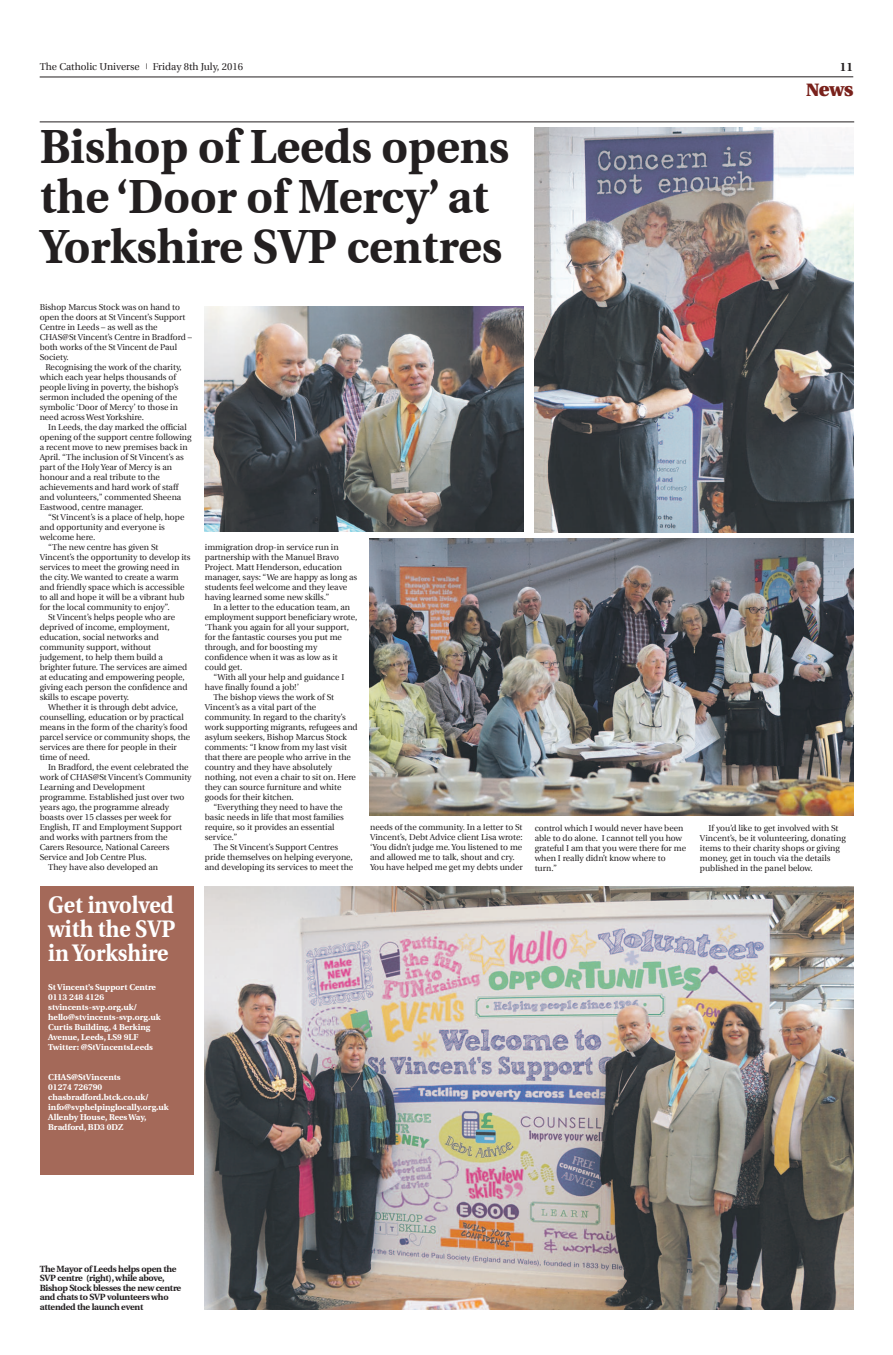
<style>
.page{position:relative;width:893px;height:1355px;background:#fff}
.page>*{position:absolute;margin:0;border:0;box-sizing:border-box;transform-origin:0 0}
.t1{font:700 48px/50px "Utopia";color:#231f20;scale:.95 1}
.t2{font:700 24px/24px "Utopia";color:#fff;text-align:justify;scale:.9 1}
.t3{font:900 18px "Utopia";color:#79211b}
.t4{font:700 12px "Utopia";color:#231f20}
.t5{font:10px "Utopia";color:#231f20}
.t6{font:700 9px/9.5px "Utopia";letter-spacing:-.025em;color:#231f20}
.t7{font:8.5px/10px "Utopia";color:#231f20}
.t8{font:700 8.5px/10px "Utopia";color:#fff}
.s1{font-size:8px}
</style>
<div class="page">
<hr style="left:40px;top:121px;width:814px;height:1px;background:#231f20">
<hr style="left:40px;top:77px;width:813px;height:1px;background:#231f20">
<div style="left:40px;top:887px;width:153px;height:288px;background:#a46959"></div>
<img style="left:205px;top:887px;width:648px;height:423px">
<img style="left:205px;top:306px;width:318px;height:226px">
<img style="left:535px;top:128px;width:318px;height:404px">
<img style="left:370px;top:539px;width:483px;height:276px">
<p class="t5" style="left:40px;top:61px;width:205px">The Catholic Universe <span class="s1">|</span> Friday 8th July, 2016</p>
<h3 class="t4" style="left:840px;top:62px;width:15px">11</h3>
<h1 class="t1" style="left:40px;top:126px;width:496px">Bishop of Leeds opens the ‘Door of Mercy’ at<br>Yorkshire SVP centres</h1>
<h3 class="t3" style="left:806px;top:79px;width:49px">News</h3>
<p class="t7" style="left:40px;top:302px;width:154px">Bishop Marcus Stock was on hand to open the doors at St Vincent’s Support<br>Centre in Leeds – as well as the<br>CHAS@St Vincent’s Centre in Bradford – both works of the St Vincent de Paul<br>Society.</p>
<p class="t7" style="left:40px;top:362px;width:144px;text-indent:6px">Recognising the work of the charity, which each year helps thousands of people living in poverty, the bishop’s sermon included the opening of the symbolic ‘Door of Mercy’ to those in need across West Yorkshire.</p>
<p class="t7" style="left:40px;top:422px;width:153px;text-indent:9px">In Leeds, the day marked the official opening of the support centre following a recent move to new premises back in April. “The inclusion of St Vincent’s as part of the Holy Year of Mercy is an honour and a real tribute to the achievements and hard work of staff and volunteers,” commented Sheena Eastwood, centre manager.</p>
<p class="t7" style="left:48px;top:512px;width:138px">“St Vincent’s is a place of help, hope</p>
<p class="t7" style="left:40px;top:522px;width:127px">and opportunity and everyone is</p>
<p class="t7" style="left:40px;top:532px;width:57px">welcome here.</p>
<p class="t7" style="left:48px;top:542px;width:112px">“The new centre has given St</p>
<p class="t7" style="left:40px;top:552px;width:152px">Vincent’s the opportunity to develop its</p>
<p class="t7" style="left:40px;top:562px;width:141px">services to meet the growing need in</p>
<p class="t7" style="left:40px;top:572px;width:141px">the city. We wanted to create a warm</p>
<p class="t7" style="left:40px;top:582px;width:146px">and friendly space which is accessible</p>
<p class="t7" style="left:40px;top:592px;width:146px">to all and hope it will be a vibrant hub</p>
<p class="t7" style="left:40px;top:602px;width:132px">for the local community to enjoy”.</p>
<p class="t7" style="left:48px;top:612px;width:128px">St Vincent’s helps people who are</p>
<p class="t7" style="left:40px;top:622px;width:132px">deprived of income, employment,</p>
<p class="t7" style="left:40px;top:632px;width:121px">education, social networks and</p>
<p class="t7" style="left:40px;top:642px;width:113px">community support, without</p>
<p class="t7" style="left:40px;top:652px;width:125px">judgement, to help them build a</p>
<p class="t7" style="left:40px;top:662px;width:149px">brighter future. The services are aimed</p>
<p class="t7" style="left:40px;top:672px;width:147px">at educating and empowering people,</p>
<p class="t7" style="left:40px;top:682px;width:149px">giving each person the confidence and</p>
<p class="t7" style="left:40px;top:692px;width:91px">skills to escape poverty.</p>
<p class="t7" style="left:48px;top:702px;width:131px">Whether it is through debt advice,</p>
<p class="t7" style="left:40px;top:712px;width:146px">counselling, education or by practical</p>
<p class="t7" style="left:40px;top:722px;width:149px">means in the form of the charity’s food</p>
<p class="t7" style="left:40px;top:732px;width:152px">parcel service or community shops, the</p>
<p class="t7" style="left:40px;top:742px;width:139px">services are there for people in their</p>
<p class="t7" style="left:40px;top:752px;width:52px">time of need.</p>
<p class="t7" style="left:48px;top:762px;width:142px">In Bradford, the event celebrated the</p>
<p class="t7" style="left:40px;top:772px;width:153px">work of CHAS@St Vincent’s Community</p>
<p class="t7" style="left:40px;top:782px;width:107px">Learning and Development</p>
<p class="t7" style="left:40px;top:792px;width:146px">programme. Established just over two</p>
<p class="t7" style="left:40px;top:802px;width:131px">years ago, the programme already</p>
<p class="t7" style="left:40px;top:812px;width:133px">boasts over 15 classes per week for</p>
<p class="t7" style="left:40px;top:822px;width:144px">English, IT and Employment Support</p>
<p class="t7" style="left:40px;top:832px;width:130px">and works with partners from the</p>
<p class="t7" style="left:40px;top:842px;width:131px">Carers Resource, National Careers</p>
<p class="t7" style="left:40px;top:852px;width:108px">Service and Job Centre Plus.</p>
<p class="t7" style="left:48px;top:862px;width:112px">They have also developed an</p>
<h2 class="t2" style="left:48px;top:894px;width:143px">Get involved with the SVP inYorkshire</h2>
<p class="t8" style="left:48px;top:983px;width:114px">StVincent’s Support Centre<br>0113 248 4126 stvincents-svp.org.uk/ hello@stvincents-svp.org.uk<br>Curtis Building, 4 Berking<br>Avenue, Leeds, LS9 9LF<br>Twitter: @StVincentsLeeds</p>
<p class="t8" style="left:48px;top:1073px;width:122px">CHAS@StVincents<br>01274 726790 chasbradford.btck.co.uk/ info@svphelpinglocally.org.uk<br>Allenby House, ReesWay,<br>Bradford, BD3 0DZ</p>
<p class="t7" style="left:205px;top:543px;width:154px">immigration drop-in service run in partnership with the Manuel Bravo Project. Matt Henderson, education manager, says: “We are happy as long as students feel welcome and they leave having learned some new skills.”</p>
<p class="t7" style="left:213px;top:603px;width:138px">In a letter to the education team, an</p>
<p class="t7" style="left:205px;top:613px;width:154px">employment support beneficiary wrote,</p>
<p class="t7" style="left:205px;top:623px;width:146px">‘Thank you again for all your support,</p>
<p class="t7" style="left:205px;top:633px;width:139px">for the fantastic courses you put me</p>
<p class="t7" style="left:205px;top:643px;width:114px">through, and for boosting my</p>
<p class="t7" style="left:205px;top:653px;width:134px">confidence when it was as low as it</p>
<p class="t7" style="left:205px;top:663px;width:39px">could get.</p>
<p class="t7" style="left:213px;top:673px;width:133px">“With all your help and guidance I</p>
<p class="t7" style="left:205px;top:683px;width:96px">have finally found a job!’</p>
<p class="t7" style="left:213px;top:693px;width:122px">The bishop views the work of St</p>
<p class="t7" style="left:205px;top:703px;width:113px">Vincent’s as a vital part of the</p>
<p class="t7" style="left:205px;top:713px;width:142px">community. In regard to the charity’s</p>
<p class="t7" style="left:205px;top:723px;width:154px">work supporting migrants, refugees and</p>
<p class="t7" style="left:205px;top:733px;width:144px">asylum seekers, Bishop Marcus Stock</p>
<p class="t7" style="left:205px;top:743px;width:144px">comments: “I know from my last visit</p>
<p class="t7" style="left:205px;top:753px;width:148px">that there are people who arrive in the</p>
<p class="t7" style="left:205px;top:763px;width:129px">country and they have absolutely</p>
<p class="t7" style="left:205px;top:773px;width:153px">nothing, not even a chair to sit on. Here</p>
<p class="t7" style="left:205px;top:783px;width:138px">they can source furniture and white</p>
<p class="t7" style="left:205px;top:793px;width:91px">goods for their kitchen.</p>
<p class="t7" style="left:213px;top:803px;width:131px">“Everything they need to have the</p>
<p class="t7" style="left:205px;top:813px;width:141px">basic needs in life that most families</p>
<p class="t7" style="left:205px;top:823px;width:131px">require, so it provides an essential</p>
<p class="t7" style="left:205px;top:833px;width:34px">service.”</p>
<p class="t7" style="left:213px;top:843px;width:126px">The St Vincent’s Support Centres</p>
<p class="t7" style="left:205px;top:853px;width:149px">pride themselves on helping everyone,</p>
<p class="t7" style="left:205px;top:863px;width:150px">and developing its services to meet the</p>
<p class="t7" style="left:370px;top:823px;width:154px">needs of the community. In a letter to St Vincent’s, Debt Advice client Lisa wrote: ‘You didn’t judge me. You listened to me and allowed me to talk, shout and cry.<br>You have helped me get my debts under</p>
<p class="t7" style="left:535px;top:823px;width:153px">control which I would never have been able to do alone. I cannot tell you how grateful I am that you were there for me when I really didn’t know where to turn.”</p>
<p class="t7" style="left:700px;top:823px;width:147px;text-indent:9px">If you’d like to get involved with St Vincent’s, be it volunteering, donating items to their charity shops or giving money, get in touch via the details published in the panel below.</p>
<p class="t6" style="left:40px;top:1265px;width:143px">The Mayor of Leeds helps open the<br>SVP centre (right),while above,<br>Bishop Stock blesses the new centre and chats to SVP volunteers who attended the launch event</p>
</div>
